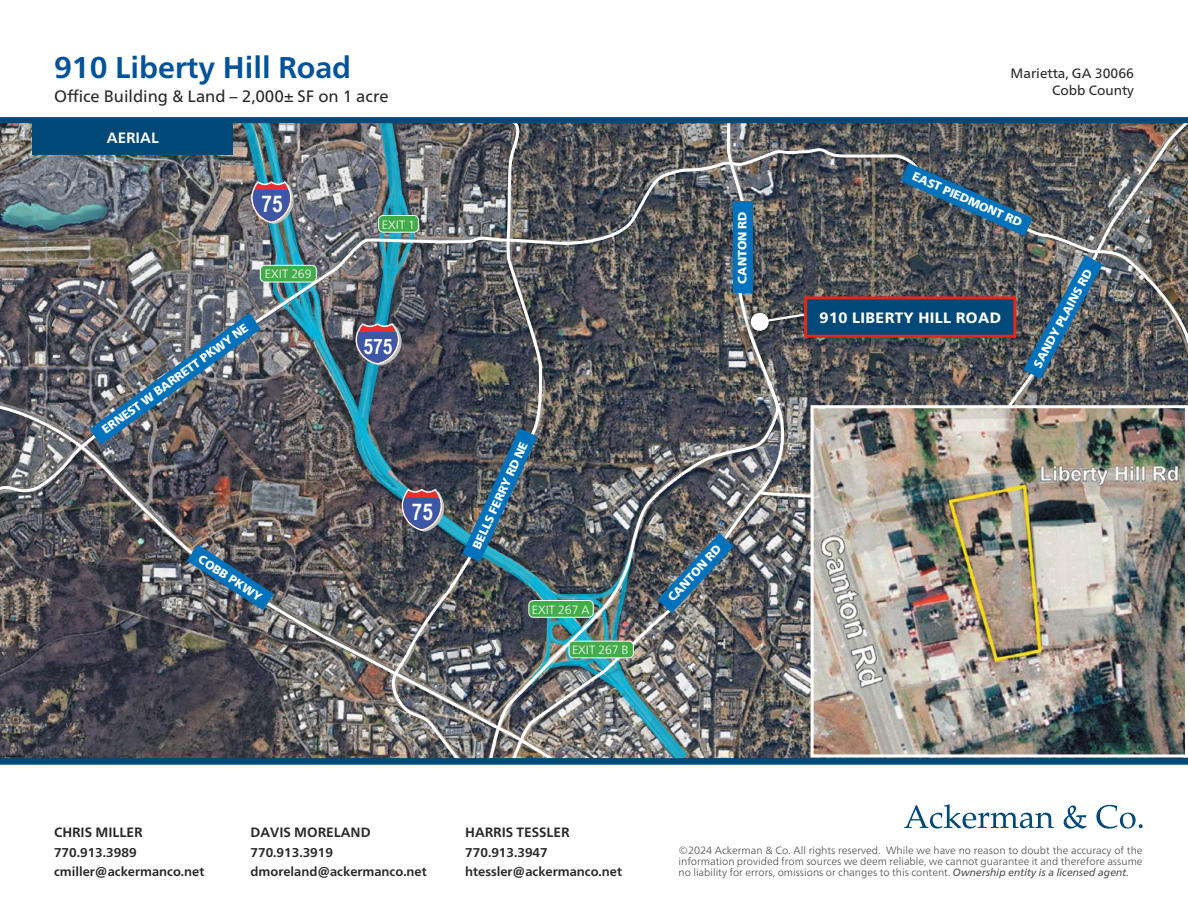
<style>
.page{position:relative;width:1188px;height:918px;background:#fff}
.page>*{position:absolute;margin:0;border:0;box-sizing:border-box;transform-origin:0 0}
.t1{font:700 30px "Frutiger Neue LT";color:#00539b}
.t2{font:700 23.1px "Arial Narrow";color:#fff}
.t3{font:700 21.3px "Arial Narrow";color:#fff}
.t4{font:16.5px "Frutiger Neue LT";color:#292829}
.t5{font:800 15px "Frutiger Neue LT";letter-spacing:.025em;color:#fff}
.t6{font:700 15px "Frutiger Neue LT";color:#fff}
.t7{font:700 13.5px "Frutiger Neue LT";color:#292829}
.t8{font:13.5px/16.2px "Frutiger Neue LT";color:#292829;text-align:right}
.t9{font:700 12.75px/19.5px "Frutiger Neue LT";color:#292829}
.t10{font:900 12px "Frutiger Neue LT";color:#fff}
.t11{font:300 12px "Frutiger Neue LT";color:#fff}
.t12{font:300 10.5px/11.2px "Frutiger Neue LT";color:#4d4d4f;text-align:justify}
.s1{font-weight:400;font-style:italic}
</style>
<div class="page">
<svg style="left:904px;top:804px;width:150px;height:25px"></svg>
<svg style="left:1064px;top:805px;width:23px;height:24px"></svg>
<svg style="left:1096px;top:805px;width:47px;height:24px"></svg>
<svg style="left:329px;top:123px;width:61px;height:24px"></svg>
<img style="left:543px;top:123px;width:244px;height:642px">
<img style="left:758px;top:123px;width:430px;height:24px">
<img style="left:0;top:147px;width:1188px;height:606px">
<img style="left:0;top:403px;width:563px;height:362px">
<svg style="left:744px;top:298px;width:60px;height:40px"></svg>
<svg style="left:750px;top:303px;width:54px;height:29px"></svg>
<div style="left:804px;top:296px;width:212px;height:42px;background:#004978;border:3px solid #df271c"></div>
<img style="left:390px;top:123px;width:153px;height:642px">
<img style="left:657px;top:533px;width:77px;height:80px">
<img style="left:187px;top:544px;width:87px;height:66px">
<div style="left:733px;top:202px;width:20px;height:91px;background:#0072bc"></div>
<svg style="left:401px;top:488px;width:43px;height:44px;background:#696a94"></svg>
<svg style="left:355px;top:322px;width:47px;height:43px;background:#6a6691"></svg>
<img style="left:90px;top:123px;width:239px;height:322px">
<img style="left:462px;top:428px;width:177px;height:268px">
<img style="left:1023px;top:255px;width:80px;height:124px">
<svg style="left:901px;top:163px;width:132px;height:73px;background:#3f5f73"></svg>
<div style="left:260px;top:265px;width:56px;height:17px;background:#41ad49;border-radius:4px"></div>
<div style="left:260px;top:265px;width:57px;height:17px;border:1px solid #fff;border-radius:4px"></div>
<div style="left:379px;top:215px;width:39px;height:17px;background:#41ad49;border-radius:4px"></div>
<div style="left:378px;top:215px;width:41px;height:18px;border:1px solid #fff;border-radius:4px"></div>
<div style="left:529px;top:601px;width:64px;height:16px;background:#41ad49;border-radius:4px"></div>
<div style="left:528px;top:600px;width:66px;height:18px;border:1px solid #fff;border-radius:4px"></div>
<div style="left:569px;top:641px;width:64px;height:17px;background:#41ad49;border-radius:4px"></div>
<div style="left:569px;top:641px;width:65px;height:17px;border:1px solid #fff;border-radius:4px"></div>
<img style="left:815px;top:409px;width:369px;height:344px">
<div style="left:811px;top:405px;width:377px;height:352px;border:3px solid #fff"></div>
<div style="left:0;top:117px;width:1188px;height:6px;background:#004978"></div>
<div style="left:0;top:758px;width:1188px;height:6px;background:#004978"></div>
<div style="left:32px;top:120px;width:201px;height:35px;background:#004978"></div>
<h1 class="t1" style="left:54px;top:50px;width:299px">910 Liberty Hill Road</h1>
<h3 class="t4" style="left:54px;top:87px;width:336px">Office Building &amp; Land – 2,000± SF on 1 acre</h3>
<h3 class="t6" style="left:107px;top:129px;width:53px">AERIAL</h3>
<h2 class="t2" style="left:262px;top:187px;width:23px">75</h2>
<p class="t11" style="left:265px;top:267px;width:48px">EXIT 269</p>
<p class="t10" style="left:99px;top:425px;width:179px;rotate:-36deg">ERNEST W BARRETT PKWY NE</p>
<p class="t10" style="left:203px;top:552px;width:75px;rotate:33deg">COBB PKWY</p>
<p class="t11" style="left:382px;top:217px;width:35px">EXIT 1</p>
<h3 class="t3" style="left:363px;top:330px;width:31px">575</h3>
<h2 class="t2" style="left:412px;top:494px;width:23px">75</h2>
<p class="t10" style="left:735px;top:284px;width:74px;rotate:-90deg">CANTON RD</p>
<p class="t10" style="left:470px;top:546px;width:118px;rotate:-66deg">BELLS FERRY RD NE</p>
<p class="t11" style="left:532px;top:602px;width:59px">EXIT 267 A</p>
<p class="t11" style="left:572px;top:643px;width:58px">EXIT 267 B</p>
<p class="t10" style="left:665px;top:595px;width:74px;rotate:-47deg">CANTON RD</p>
<p class="t8" style="left:1011px;top:65px;width:125px">Marietta, GA 30066<br>Cobb County</p>
<p class="t10" style="left:916px;top:169px;width:120px;rotate:24deg">EAST PIEDMONT RD</p>
<h3 class="t5" style="left:820px;top:309px;width:183px">910 LIBERTY HILL ROAD</h3>
<p class="t10" style="left:1030px;top:363px;width:111px;rotate:-61deg">SANDY PLAINS RD</p>
<p class="t7" style="left:54px;top:824px;width:90px">CHRIS MILLER</p>
<p class="t9" style="left:54px;top:842px;width:152px">770.913.3989 cmiller@ackermanco.net</p>
<p class="t7" style="left:250px;top:824px;width:122px">DAVIS MORELAND</p>
<p class="t9" style="left:250px;top:842px;width:178px">770.913.3919 dmoreland@ackermanco.net</p>
<p class="t7" style="left:465px;top:824px;width:106px">HARRIS TESSLER</p>
<p class="t9" style="left:465px;top:842px;width:158px">770.913.3947 htessler@ackermanco.net</p>
<p class="t12" style="left:679px;top:844px;width:466px">©2024 Ackerman &amp; Co. All rights reserved. While we have no reason to doubt the accuracy of the information provided from sources we deem reliable, we cannot guarantee it and therefore assume no liability for errors, omissions or changes to this content. <span class="s1">Ownership entity is a licensed agent.</span></p>
</div>
